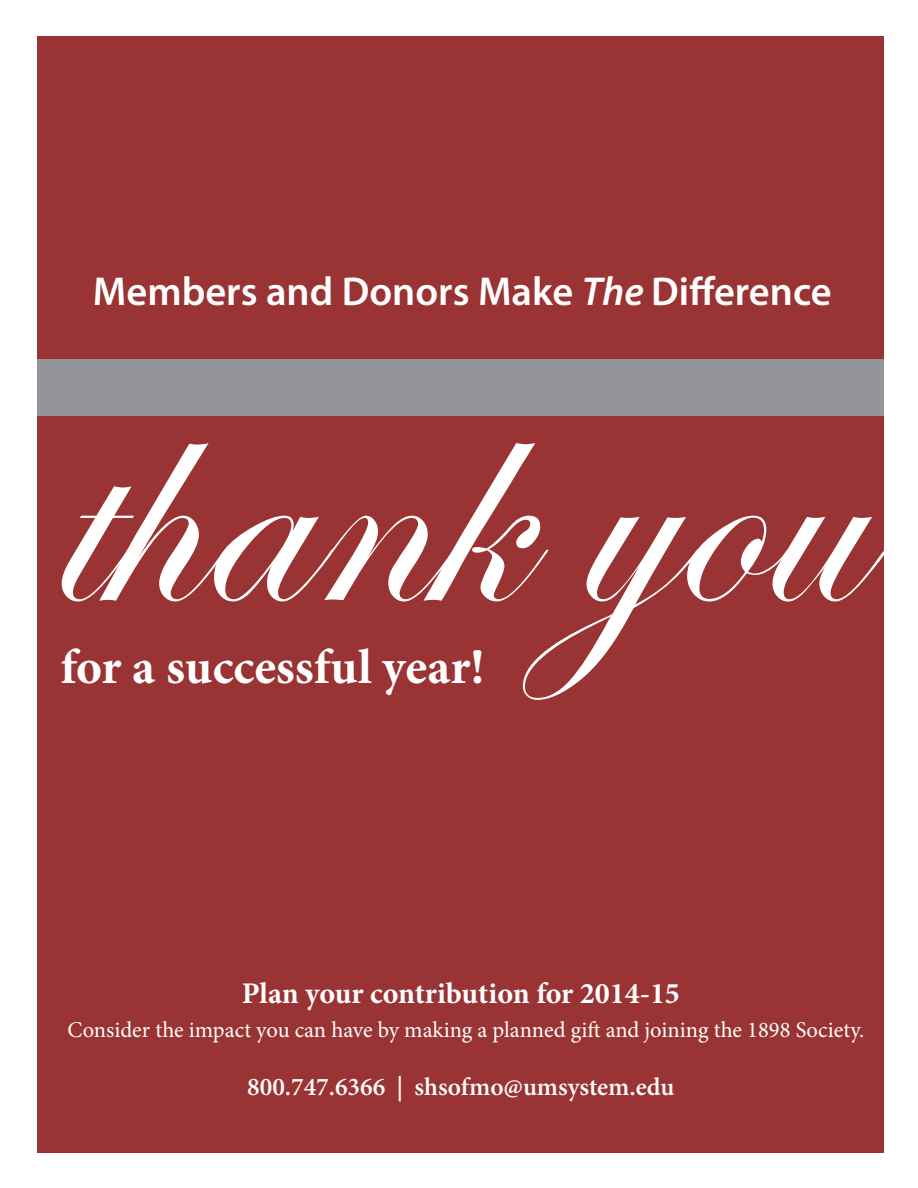
<style>
.page{position:relative;width:918px;height:1188px;background:#fff}
.page>*{position:absolute;margin:0;border:0;box-sizing:border-box;transform-origin:0 0}
.t1{font:310.5px "Edwardian Script ITC";color:#fff}
.t2{font:700 49.5px "Minion Pro";color:#fff}
.t3{font:600 40.5px "Myriad Pro";color:#fff}
.t4{font:700 30px "Minion Pro";color:#fff}
.t5{font:600 25.5px "Minion Pro";color:#fff}
.t6{font:22.5px "Minion Pro";color:#fff}
.s1{font-style:italic}
</style>
<div class="page">
<div style="left:38px;top:36px;width:846px;height:1116px;background:#9a3333"></div>
<div style="left:38px;top:359px;width:846px;height:57px;background:#939598"></div>
<h3 class="t3" style="left:93px;top:276px;width:740px">Members and Donors Make <span class="s1">The</span> Difference</h3>
<h1 class="t1" style="left:50px;top:334px;width:809px">thank you</h1>
<h2 class="t2" style="left:60px;top:648px;width:426px">for a successful year!</h2>
<h3 class="t4" style="left:242px;top:981px;width:440px">Plan your contribution for 2014-15</h3>
<p class="t6" style="left:67px;top:1021px;width:798px">Consider the impact you can have by making a planned gift and joining the 1898 Society.</p>
<p class="t5" style="left:247px;top:1076px;width:429px">800.747.6366 | shsofmo@umsystem.edu</p>
</div>
